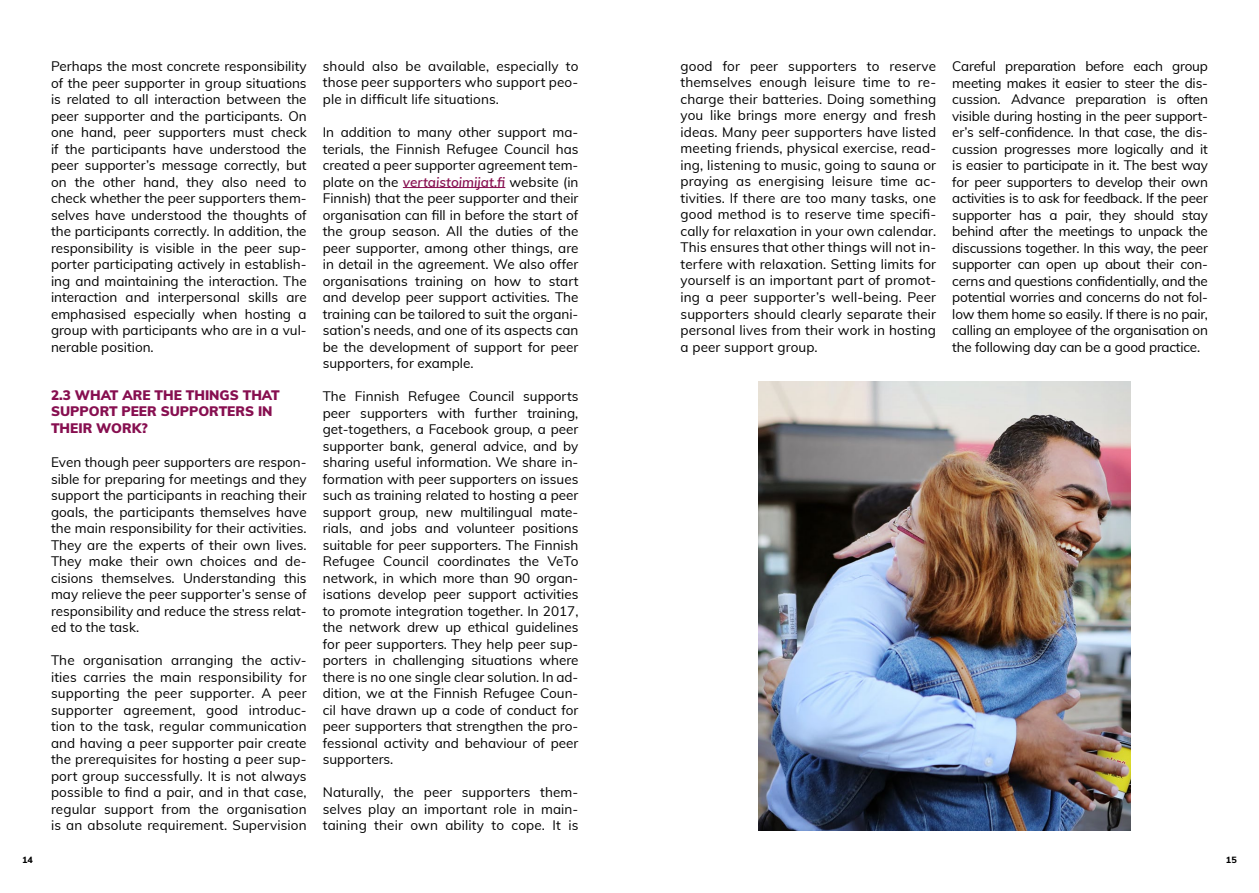
<style>
.page{position:relative;width:1259px;height:893px;background:#fff}
.page>*{position:absolute;margin:0;border:0;box-sizing:border-box;transform-origin:0 0}
.leibis{font:13.5px/16.5px "Muli";color:#000;text-align:justify}
._1_1_otsikko{font:900 13.5px/16.5px "Muli";color:#870f50}
.t1{font:800 9px "Muli";color:#000}
.s1{font-weight:600;font-style:italic;color:#870f50}
</style>
<div class="page">
<hr style="left:403px;top:187px;width:102px;height:1px;background:#870f50">
<img style="left:758px;top:381px;width:372px;height:449px">
<p class="leibis" style="left:51px;top:57px;width:257px">Perhaps the most concrete responsibility of the peer supporter in group situations is related to all interaction between the peer supporter and the participants. On one hand, peer supporters must check if the participants have understood the peer supporter’s message correctly, but on the other hand, they also need to check whether the peer supporters them&shy;selves have understood the thoughts of the participants correctly. In addition, the responsibility is visible in the peer sup&shy;porter participating actively in establish&shy;ing and maintaining the interaction. The interaction and interpersonal skills are emphasised especially when hosting a group with participants who are in a vul&shy;nerable position.</p>
<p class="_1_1_otsikko" style="left:51px;top:386px;width:230px">2.3 WHAT ARE THE THINGS THAT<br>SUPPORT PEER SUPPORTERS IN<br>THEIR WORK?</p>
<p class="leibis" style="left:51px;top:453px;width:257px">Even though peer supporters are respon&shy;sible for preparing for meetings and they support the participants in reaching their goals, the participants themselves have the main responsibility for their activities.<br>They are the experts of their own lives.<br>They make their own choices and de&shy;cisions themselves. Understanding this may relieve the peer supporter’s sense of responsibility and reduce the stress relat&shy;ed to the task.</p>
<p class="leibis" style="left:51px;top:651px;width:257px">The organisation arranging the activ&shy;ities carries the main responsibility for supporting the peer supporter. A peer supporter agreement, good introduc&shy;tion to the task, regular communication and having a peer supporter pair create the prerequisites for hosting a peer sup&shy;port group successfully. It is not always possible to find a pair, and in that case, regular support from the organisation is an absolute requirement. Supervision</p>
<p class="leibis" style="left:323px;top:57px;width:257px">should also be available, especially to those peer supporters who support peo&shy;ple in difficult life situations.</p>
<p class="leibis" style="left:323px;top:123px;width:257px">In addition to many other support ma&shy;terials, the Finnish Refugee Council has created a peer supporter agreement tem&shy;plate on the <span class="s1">vertaistoimijat.fi</span> website (in Finnish) that the peer supporter and their organisation can fill in before the start of the group season. All the duties of the peer supporter, among other things, are in detail in the agreement. We also offer organisations training on how to start and develop peer support activities. The training can be tailored to suit the organi&shy;sation’s needs, and one of its aspects can be the development of support for peer supporters, for example.</p>
<p class="leibis" style="left:323px;top:387px;width:257px">The Finnish Refugee Council supports peer supporters with further training, get-togethers, a Facebook group, a peer supporter bank, general advice, and by sharing useful information. We share in&shy;formation with peer supporters on issues such as training related to hosting a peer support group, new multilingual mate&shy;rials, and jobs and volunteer positions suitable for peer supporters. The Finnish Refugee Council coordinates the VeTo network, in which more than 90 organ&shy;isations develop peer support activities to promote integration together. In 2017, the network drew up ethical guidelines for peer supporters. They help peer sup&shy;porters in challenging situations where there is no one single clear solution. In ad&shy;dition, we at the Finnish Refugee Coun&shy;cil have drawn up a code of conduct for peer supporters that strengthen the pro&shy;fessional activity and behaviour of peer supporters.</p>
<p class="leibis" style="left:323px;top:783px;width:257px">Naturally, the peer supporters them&shy;selves play an important role in main&shy;taining their own ability to cope. It is</p>
<p class="leibis" style="left:680px;top:57px;width:257px">good for peer supporters to reserve themselves enough leisure time to re&shy;charge their batteries. Doing something you like brings more energy and fresh ideas. Many peer supporters have listed meeting friends, physical exercise, read&shy;ing, listening to music, going to sauna or praying as energising leisure time ac&shy;tivities. If there are too many tasks, one good method is to reserve time specifi&shy;cally for relaxation in your own calendar.<br>This ensures that other things will not in&shy;terfere with relaxation. Setting limits for yourself is an important part of promot&shy;ing a peer supporter’s well-being. Peer supporters should clearly separate their personal lives from their work in hosting a peer support group.</p>
<p class="leibis" style="left:952px;top:57px;width:257px">Careful preparation before each group meeting makes it easier to steer the dis&shy;cussion. Advance preparation is often visible during hosting in the peer support&shy;er’s self-confidence. In that case, the dis&shy;cussion progresses more logically and it is easier to participate in it. The best way for peer supporters to develop their own activities is to ask for feedback. If the peer supporter has a pair, they should stay behind after the meetings to unpack the discussions together. In this way, the peer supporter can open up about their con&shy;cerns and questions confidentially, and the potential worries and concerns do not fol&shy;low them home so easily. If there is no pair, calling an employee of the organisation on the following day can be a good practice.</p>
<p class="t1" style="left:22px;top:853px;width:12px">14</p>
<p class="t1" style="left:1226px;top:853px;width:12px">15</p>
</div>
